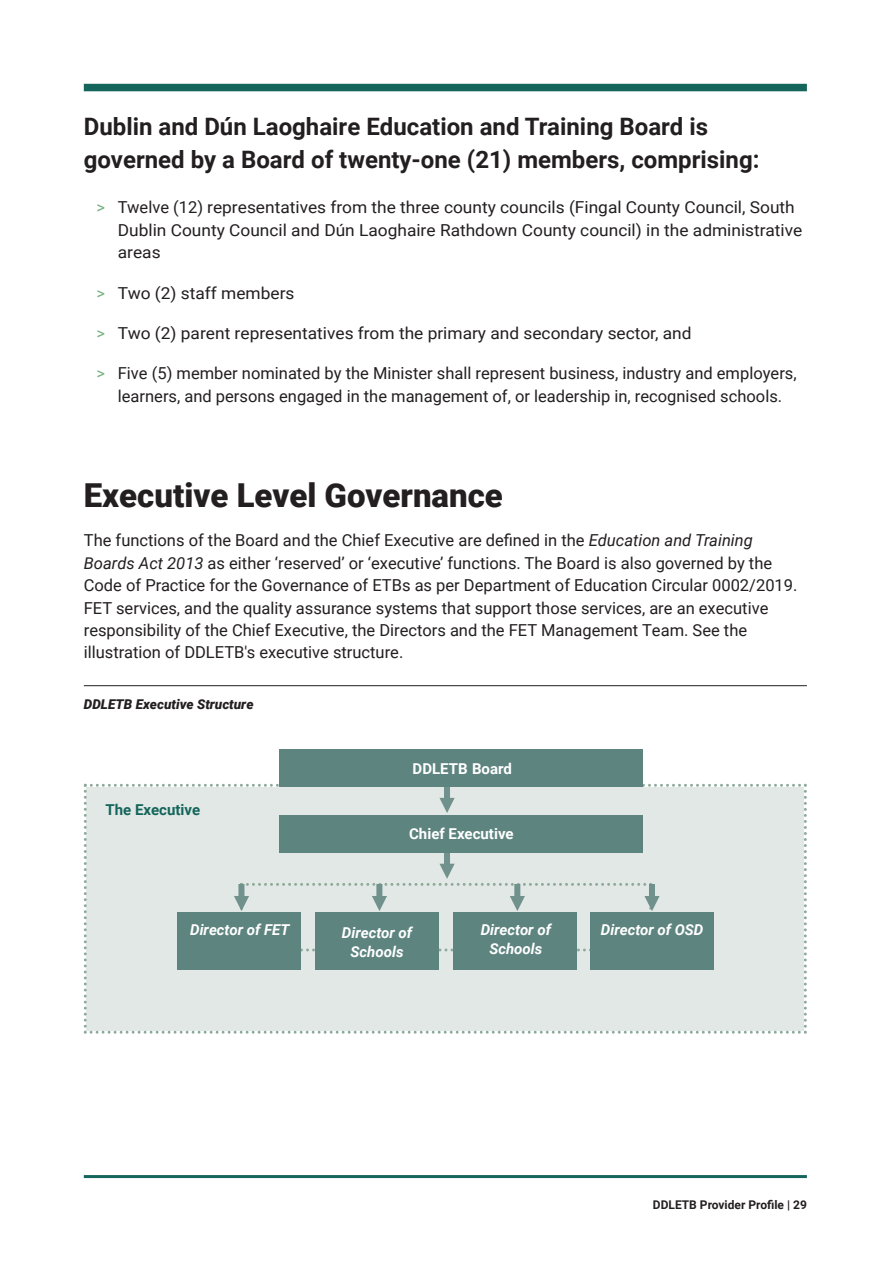
<style>
.page{position:relative;width:893px;height:1262px;background:#fff}
.page>*{position:absolute;margin:0;border:0;box-sizing:border-box;transform-origin:0 0}
.t1{font:900 33px "Roboto";color:#231f20}
.t2{font:700 24px/32.4px "Roboto";color:#231f20}
.t3{font:16.5px/22.4px "Roboto";color:#231f20}
.t4{font:16.5px "Roboto";color:#231f20;scale:1.05 1}
.t5{font:italic 700 15px/19.2px "Roboto";color:#fff;text-align:center}
.t6{font:700 15px "Roboto";color:#fff}
.t7{font:700 15px "Roboto";color:#14655b}
.t8{font:italic 900 13.5px "Roboto";color:#231f20}
.t9{font:700 12px "Roboto";color:#231f20}
.s1{color:#71b080}
.s2{font-style:italic}
</style>
<div class="page">
<hr style="left:84px;top:1175px;width:723px;height:3px;background:#14655b">
<div style="left:84px;top:84px;width:723px;height:7px;background:#14655b"></div>
<hr style="left:84px;top:685px;width:723px;height:1px;background:#231f20">
<div style="left:279px;top:749px;width:364px;height:38px;background:#5d847f"></div>
<svg style="left:84px;top:784px;width:723px;height:250px;background:#c0cfcc"></svg>
<div style="left:649px;top:884px;width:6px;height:15px;background:#71918c"></div>
<h2 class="t2" style="left:84px;top:110px;width:677px">Dublin and Dún Laoghaire Education and Training Board is governed by a Board of twenty-one (21) members, comprising:</h2>
<p class="t3" style="left:118px;top:196px;width:686px;text-indent:-21px"><span class="s1">&gt;</span> Twelve (12) representatives from the three county councils (Fingal County Council, South<br>Dublin County Council and Dún Laoghaire Rathdown County council) in the administrative areas</p>
<p class="t4" style="left:97px;top:281px;width:190px"><span class="s1">&gt;</span> Two (2) staff members</p>
<p class="t4" style="left:97px;top:322px;width:568px"><span class="s1">&gt;</span> Two (2) parent representatives from the primary and secondary sector, and</p>
<p class="t3" style="left:97px;top:362px;width:701px;text-align:center"><span class="s1">&gt;</span> Five (5) member nominated by the Minister shall represent business, industry and employers, learners, and persons engaged in the management of, or leadership in, recognised schools.</p>
<h1 class="t1" style="left:84px;top:472px;width:420px">Executive Level Governance</h1>
<p class="t3" style="left:84px;top:529px;width:715px">The functions of the Board and the Chief Executive are defined in the <span class="s2">Education and Training Boards Act 2013</span> as either ‘reserved’ or ‘executive’ functions. The Board is also governed by the Code of Practice for the Governance of ETBs as per Department of Education Circular 0002/2019.<br>FET services, and the quality assurance systems that support those services, are an executive responsibility of the Chief Executive, the Directors and the FET Management Team. See the illustration of DDLETB's executive structure.</p>
<p class="t8" style="left:84px;top:695px;width:171px">DDLETB Executive Structure</p>
<p class="t7" style="left:105px;top:799px;width:96px">The Executive</p>
<p class="t6" style="left:412px;top:758px;width:101px">DDLETB Board</p>
<p class="t6" style="left:409px;top:823px;width:106px">Chief Executive</p>
<p class="t5" style="left:190px;top:920px;width:101px">Director of FET</p>
<p class="t5" style="left:342px;top:922px;width:72px">Director of<br>Schools</p>
<p class="t5" style="left:481px;top:920px;width:72px">Director of<br>Schools</p>
<p class="t5" style="left:601px;top:920px;width:104px">Director of OSD</p>
<p class="t9" style="left:653px;top:1197px;width:155px">DDLETB Provider Profile | 29</p>
</div>
